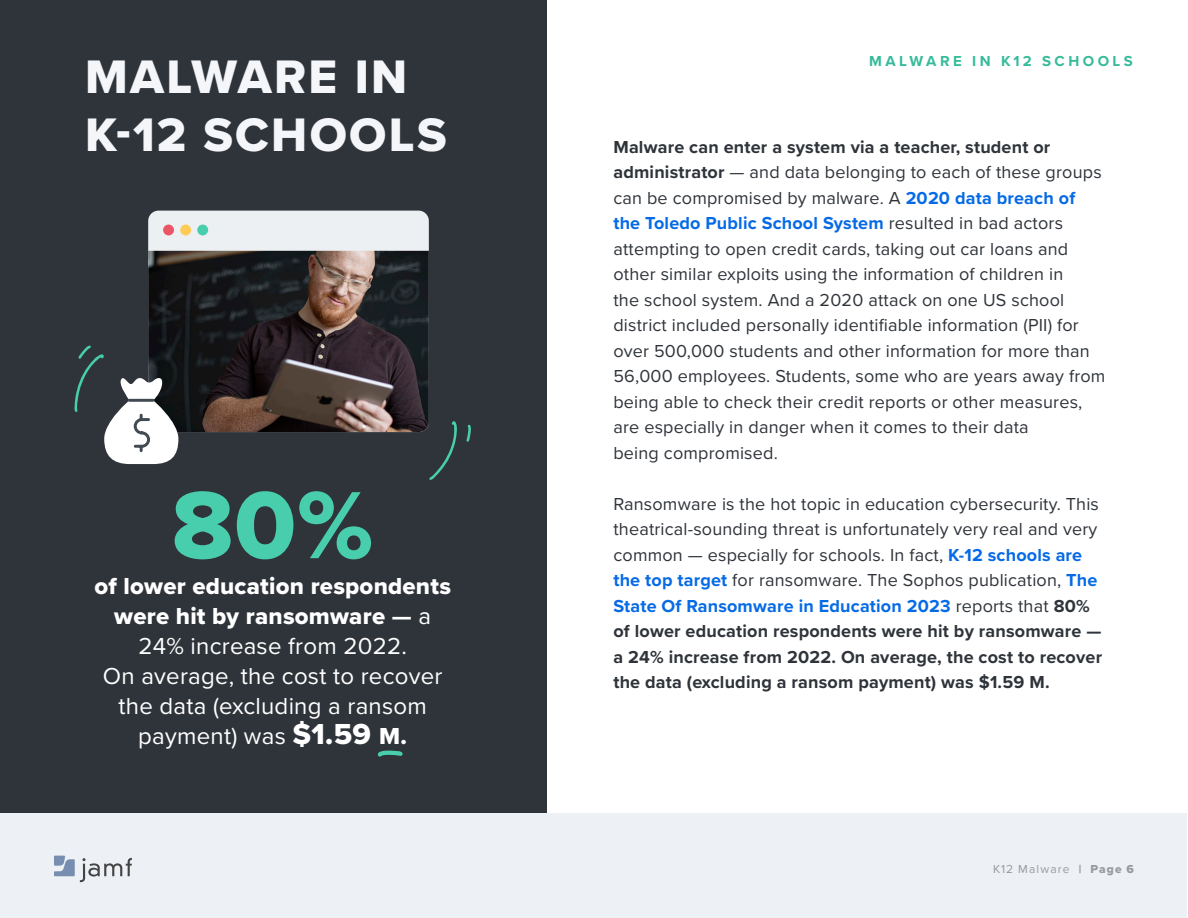
<style>
.page{position:relative;width:1188px;height:918px;background:#fff}
.page>*{position:absolute;margin:0;border:0;box-sizing:border-box;transform-origin:0 0}
.body{font:99px "Proxima Nova Extrabld";color:#48ceac}
.paragraph-header{font:48.75px/58.5px "Proxima Nova Extrabld";letter-spacing:.045em;color:#f4f6f9}
.body-2{font:24px/30px "Proxima Nova";letter-spacing:.01em;color:#fff;text-align:center}
.body-3{font:24px "Proxima Nova Extrabld";letter-spacing:.01em;color:#fff}
.body-4{font:18px/25.5px "Proxima Nova";letter-spacing:.01em;color:#2f343a}
.t1{font:700 15px "Proxima Nova";letter-spacing:.23em;color:#37bb9a}
.t2{font:12px "Proxima Nova";letter-spacing:.095em;color:#979a9d}
.s1{font-family:"Proxima Nova Extrabld"}
.s2{font-weight:700}
.s3{font-family:"Proxima Nova Extrabld";font-size:30px}
.s4{font-weight:700;color:#056ae6}
</style>
<div class="page">
<div style="left:0;top:0;width:546px;height:826px;background:#2f343a"></div>
<div style="left:0;top:813px;width:1187px;height:105px;background:#edf0f5"></div>
<svg style="left:54px;top:856px;width:78px;height:26px"></svg>
<img style="left:148px;top:251px;width:281px;height:181px">
<div style="left:148px;top:211px;width:281px;height:40px;background:#edf0f2"></div>
<div style="left:163px;top:225px;width:11px;height:10px;background:#ec5565;border-radius:50%"></div>
<div style="left:180px;top:225px;width:11px;height:10px;background:#fecc56;border-radius:50%"></div>
<div style="left:197px;top:225px;width:11px;height:10px;background:#48ceac;border-radius:50%"></div>
<svg style="left:74px;top:344px;width:104px;height:120px"></svg>
<svg style="left:428px;top:419px;width:29px;height:61px"></svg>
<svg style="left:466px;top:424px;width:5px;height:18px"></svg>
<svg style="left:377px;top:750px;width:26px;height:7px"></svg>
<p class="paragraph-header" style="left:85px;top:46px;width:363px">MALWARE IN<br>K-12 SCHOOLS</p>
<p class="body" style="left:172px;top:451px;width:203px">80%</p>
<p class="body-3" style="left:94px;top:568px;width:358px">of lower education respondents</p>
<p class="body-2" style="left:103px;top:600px;width:341px"><span class="s1">were hit by ransomware</span> <span class="s2">—</span> a<br>24% increase from 2022.<br>On average, the cost to recover the data (excluding a ransom payment) was <span class="s3">$1.59</span> <span class="s1">M.</span></p>
<p class="t1" style="left:869px;top:49px;width:265px">MALWARE IN K12 SCHOOLS</p>
<p class="body-4" style="left:613px;top:133px;width:494px"><span class="s2">Malware can enter a system via a teacher, student or administrator</span> — and data belonging to each of these groups can be compromised by malware. A <span class="s4">2020 data breach of the Toledo Public School System</span> resulted in bad actors attempting to open credit cards, taking out car loans and other similar exploits using the information of children in<br>the school system. And a 2020 attack on one US school district included personally identifiable information (PII) for over 500,000 students and other information for more than 56,000 employees. Students, some who are years away from being able to check their credit reports or other measures, are especially in danger when it comes to their data<br>being compromised.</p>
<p class="body-4" style="left:613px;top:490px;width:490px">Ransomware is the hot topic in education cybersecurity. This theatrical-sounding threat is unfortunately very real and very common — especially for schools. In fact, <span class="s4">K-12 schools are the top target</span> for ransomware. The Sophos publication, <span class="s4">The State Of Ransomware in Education 2023</span> reports that <span class="s2">80% of lower education respondents were hit by ransomware — a 24% increase from 2022. On average, the cost to recover the data (excluding a ransom payment) was $1.59 M.</span></p>
<p class="t2" style="left:993px;top:860px;width:142px">K12 Malware <span class="s1">| Page 6</span></p>
</div>
